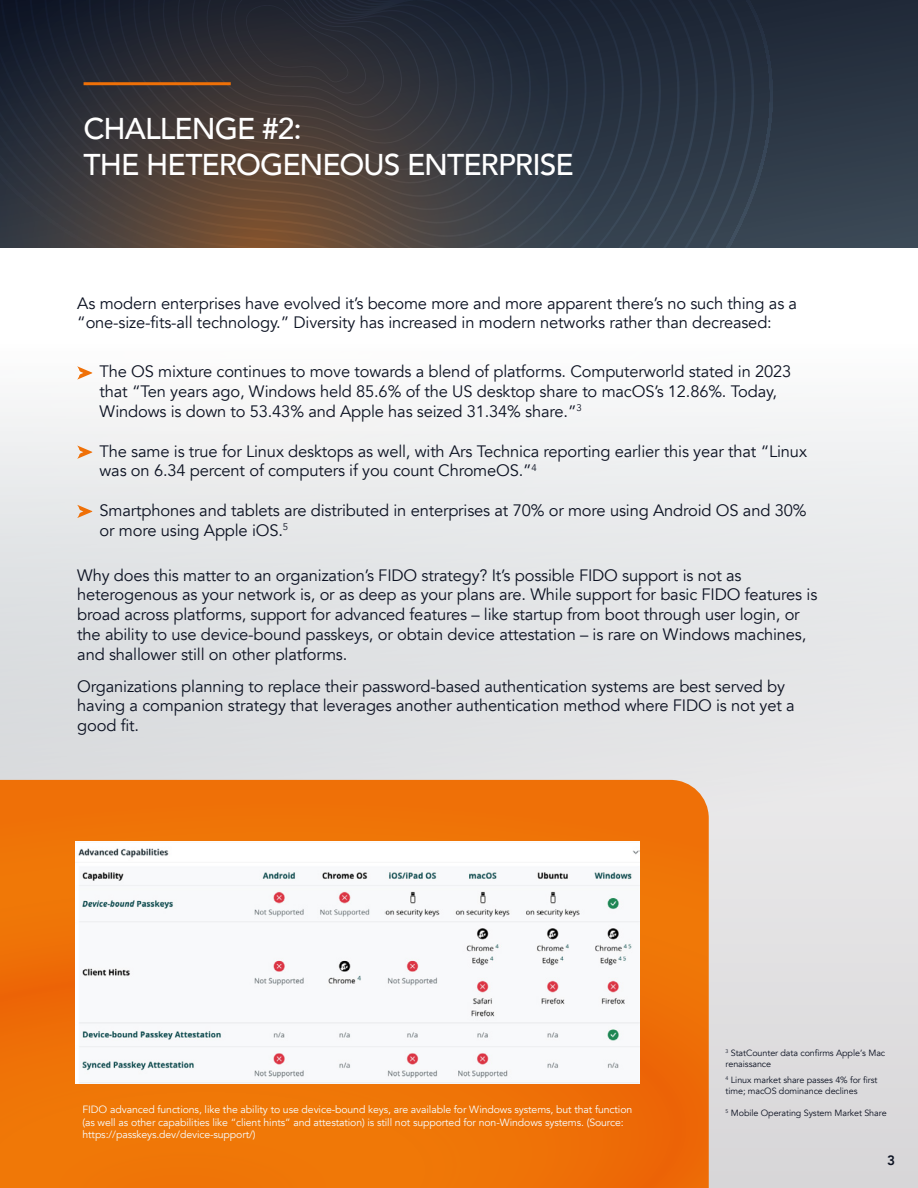
<style>
.page{position:relative;width:918px;height:1188px;background:#fff}
.page>*{position:absolute;margin:0;border:0;box-sizing:border-box;transform-origin:0 0}
.t1{font:500 30px/36px "Avenir";letter-spacing:-.03em;color:#fff}
.t2{font:16.5px/19.8px "Avenir";letter-spacing:-.01em;color:#0c1222}
.t3{font:800 13.5px "Avenir";color:#0c1222}
.t4{font:10.5px/12.6px "Avenir";letter-spacing:-.01em;color:#f7fdff}
.t5{font:9px/10.8px "Avenir";letter-spacing:-.01em;color:#0c1222}
</style>
<div class="page">
<svg style="left:611px;top:0;width:307px;height:248px;background:#2b3745"></svg>
<svg style="left:0;top:0;width:611px;height:248px;background:#39373a"></svg>
<svg style="left:205px;top:0;width:200px;height:121px;background:#302f34"></svg>
<div style="left:0;top:249px;width:918px;height:939px;background:linear-gradient(to bottom,#f8fafa,#d6d5d7)"></div>
<svg style="left:0;top:780px;width:709px;height:408px;background:#ee7308"></svg>
<img style="left:76px;top:841px;width:563px;height:243px">
<svg style="left:77px;top:366px;width:15px;height:14px"></svg>
<svg style="left:77px;top:446px;width:15px;height:13px"></svg>
<svg style="left:77px;top:505px;width:15px;height:13px"></svg>
<hr style="left:84px;top:82px;width:147px;height:3px;background:#ef7007">
<h1 class="t1" style="left:84px;top:108px;width:492px">CHALLENGE #2:<br>THE HETEROGENEOUS ENTERPRISE</h1>
<p class="t2" style="left:77px;top:293px;width:721px">As modern enterprises have evolved it’s become more and more apparent there’s no such thing as a “one-size-fits-all technology.” Diversity has increased in modern networks rather than decreased:</p>
<p class="t2" style="left:100px;top:362px;width:693px">The OS mixture continues to move towards a blend of platforms. Computerworld stated in 2023 that “Ten years ago, Windows held 85.6% of the US desktop share to macOS’s 12.86%. Today,<br>Windows is down to 53.43% and Apple has seized 31.34% share.”<sup>3</sup></p>
<p class="t2" style="left:100px;top:441px;width:709px">The same is true for Linux desktops as well, with Ars Technica reporting earlier this year that “Linux was on 6.34 percent of computers if you count ChromeOS.”<sup>4</sup></p>
<p class="t2" style="left:100px;top:501px;width:708px">Smartphones and tablets are distributed in enterprises at 70% or more using Android OS and 30% or more using Apple iOS.<sup>5</sup></p>
<p class="t2" style="left:77px;top:565px;width:742px">Why does this matter to an organization’s FIDO strategy? It’s possible FIDO support is not as heterogenous as your network is, or as deep as your plans are. While support for basic FIDO features is broad across platforms, support for advanced features – like startup from boot through user login, or the ability to use device-bound passkeys, or obtain device attestation – is rare on Windows machines, and shallower still on other platforms.</p>
<p class="t2" style="left:77px;top:676px;width:719px">Organizations planning to replace their password-based authentication systems are best served by having a companion strategy that leverages another authentication method where FIDO is not yet a good fit.</p>
<p class="t4" style="left:83px;top:1103px;width:551px">FIDO advanced functions, like the ability to use device-bound keys, are available for Windows systems, but that function (as well as other capabilities like “client hints” and attestation) is still not supported for non-Windows systems. (Source: https://passkeys.dev/device-support/)</p>
<p class="t5" style="left:726px;top:1047px;width:161px"><sup>3</sup> StatCounter data confirms Apple’s Mac renaissance</p>
<p class="t5" style="left:726px;top:1075px;width:153px"><sup>4</sup> Linux market share passes 4% for first time; macOS dominance declines</p>
<p class="t5" style="left:726px;top:1107px;width:163px"><sup>5</sup> Mobile Operating System Market Share</p>
<p class="t3" style="left:887px;top:1150px;width:9px">3</p>
</div>
